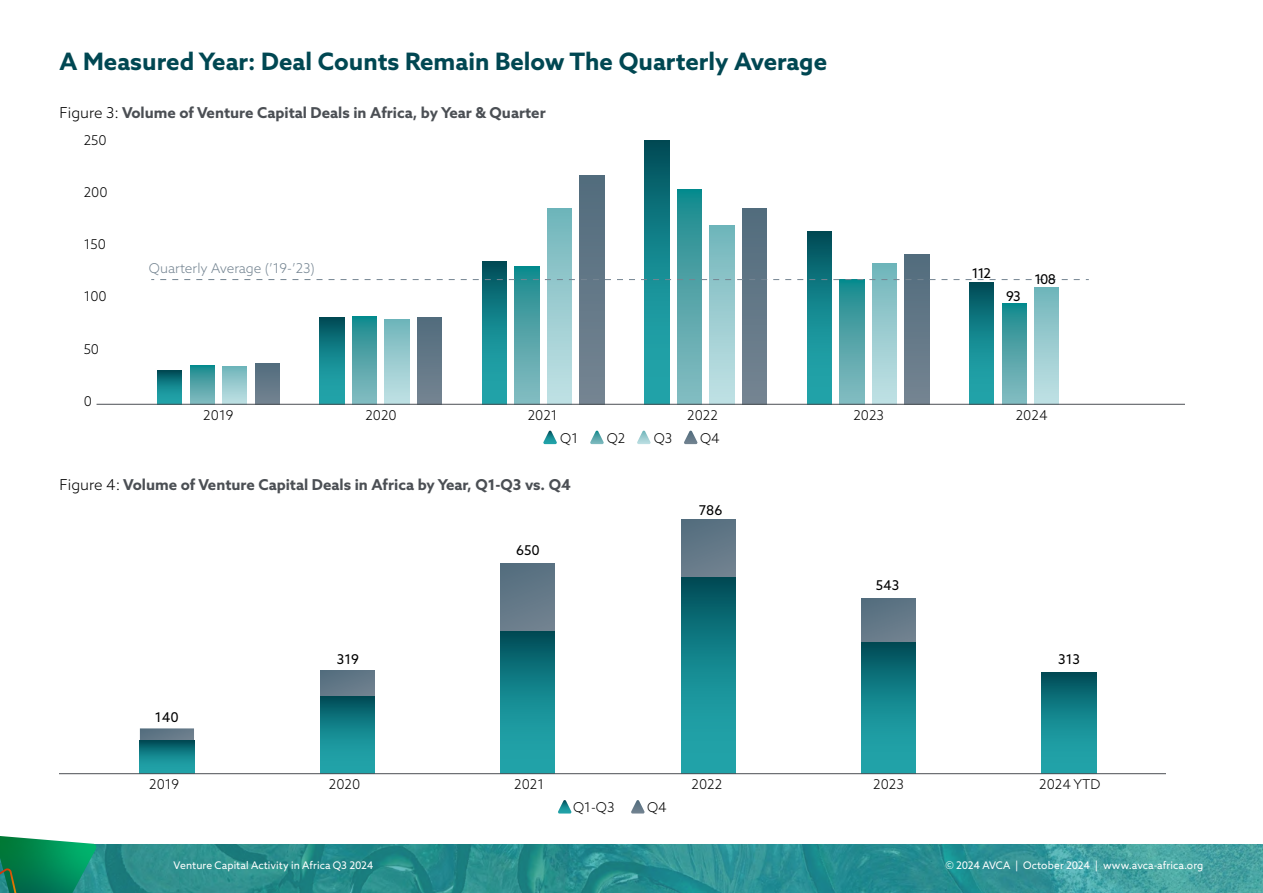
<style>
.page{position:relative;width:1263px;height:893px;background:#fff}
.page>*{position:absolute;margin:0;border:0;box-sizing:border-box;transform-origin:0 0}
.Body_Copy{font:700 24px "Azo Sans";color:#004752}
.Body_Copy-2{font:700 15px "Azo Sans";color:#4b4f54}
.t1{font:300 13.5px "Azo Sans";color:#000}
.t2{font:13.5px "Azo Sans";color:#000}
.t3{font:300 13.5px "Azo Sans";color:#758592}
.t4{font:10.5px "Azo Sans";letter-spacing:.005em;color:#fff}
.s1{font-weight:300;color:#000}
</style>
<div class="page">
<div style="left:255px;top:363px;width:24px;height:41px;background:linear-gradient(to bottom,#516c7d,#748491)"></div>
<div style="left:417px;top:318px;width:25px;height:86px;background:linear-gradient(to bottom,#516c7d,#748492)"></div>
<div style="left:580px;top:175px;width:24px;height:229px;background:linear-gradient(to bottom,#516c7d,#758492)"></div>
<div style="left:742px;top:209px;width:25px;height:195px;background:linear-gradient(to bottom,#516c7d,#758492)"></div>
<div style="left:905px;top:255px;width:24px;height:149px;background:linear-gradient(to bottom,#516c7d,#758492)"></div>
<div style="left:223px;top:366px;width:24px;height:38px;background:linear-gradient(to bottom,#70b5ba,#bfe0e3)"></div>
<div style="left:385px;top:320px;width:24px;height:84px;background:linear-gradient(to bottom,#72b6bb,#c1e1e5)"></div>
<div style="left:547px;top:209px;width:25px;height:195px;background:linear-gradient(to bottom,#71b6bb,#c3e2e6)"></div>
<div style="left:710px;top:225px;width:24px;height:179px;background:linear-gradient(to bottom,#71b6bb,#c3e2e6)"></div>
<div style="left:872px;top:263px;width:24px;height:141px;background:linear-gradient(to bottom,#71b6bb,#c3e2e6)"></div>
<div style="left:1034px;top:287px;width:25px;height:117px;background:linear-gradient(to bottom,#71b6bb,#c3e2e6)"></div>
<div style="left:190px;top:365px;width:24px;height:39px;background:linear-gradient(to bottom,#188a8e,#88bcc1)"></div>
<div style="left:352px;top:316px;width:25px;height:88px;background:linear-gradient(to bottom,#188a8e,#88bdc2)"></div>
<div style="left:515px;top:266px;width:24px;height:138px;background:linear-gradient(to bottom,#188a8e,#89bdc2)"></div>
<div style="left:677px;top:189px;width:25px;height:215px;background:linear-gradient(to bottom,#188a8e,#8bbec3)"></div>
<div style="left:840px;top:280px;width:24px;height:124px;background:linear-gradient(to bottom,#1a8b8f,#89bdc2)"></div>
<div style="left:1002px;top:303px;width:24px;height:101px;background:linear-gradient(to bottom,#188a8e,#8abdc3)"></div>
<svg style="left:158px;top:371px;width:24px;height:33px"></svg>
<div style="left:320px;top:318px;width:24px;height:86px;background:linear-gradient(to bottom,#035963,#26b1b6)"></div>
<svg style="left:482px;top:261px;width:25px;height:143px"></svg>
<svg style="left:645px;top:141px;width:24px;height:263px"></svg>
<svg style="left:807px;top:232px;width:24px;height:172px"></svg>
<svg style="left:970px;top:283px;width:24px;height:121px"></svg>
<svg style="left:543px;top:431px;width:14px;height:13px"></svg>
<svg style="left:590px;top:431px;width:14px;height:13px"></svg>
<svg style="left:637px;top:431px;width:14px;height:13px"></svg>
<svg style="left:684px;top:431px;width:14px;height:13px"></svg>
<hr style="left:97px;top:404px;width:1087px;height:1px;background:#4b4f54">
<svg style="left:160px;top:279px;width:929px;height:1px"></svg>
<svg style="left:140px;top:728px;width:54px;height:13px"></svg>
<svg style="left:320px;top:670px;width:54px;height:26px"></svg>
<svg style="left:501px;top:563px;width:54px;height:69px"></svg>
<svg style="left:681px;top:519px;width:54px;height:59px"></svg>
<svg style="left:861px;top:598px;width:55px;height:45px"></svg>
<svg style="left:140px;top:741px;width:54px;height:32px"></svg>
<svg style="left:320px;top:696px;width:54px;height:77px"></svg>
<svg style="left:501px;top:632px;width:54px;height:141px"></svg>
<svg style="left:681px;top:578px;width:54px;height:195px"></svg>
<svg style="left:861px;top:643px;width:55px;height:130px"></svg>
<svg style="left:1042px;top:672px;width:54px;height:101px"></svg>
<svg style="left:558px;top:800px;width:14px;height:13px"></svg>
<svg style="left:631px;top:800px;width:14px;height:13px"></svg>
<hr style="left:60px;top:773px;width:1105px;height:1px;background:#4b4f54">
<img style="left:97px;top:844px;width:1166px;height:49px">
<svg style="left:0;top:836px;width:97px;height:57px"></svg>
<p class="Body_Copy" style="left:60px;top:46px;width:769px">A Measured Year: Deal Counts Remain Below The Quarterly Average</p>
<p class="Body_Copy-2" style="left:60px;top:102px;width:488px"><span class="s1">Figure 3:</span> Volume of Venture Capital Deals in Africa, by Year &amp; Quarter</p>
<p class="t1" style="left:84px;top:131px;width:24px">250</p>
<p class="t1" style="left:84px;top:183px;width:25px">200</p>
<p class="t1" style="left:84px;top:236px;width:24px">150</p>
<p class="t1" style="left:84px;top:288px;width:25px">100</p>
<p class="t1" style="left:84px;top:340px;width:17px">50</p>
<p class="t1" style="left:84px;top:392px;width:10px">0</p>
<p class="t3" style="left:149px;top:259px;width:167px">Quarterly Average (’19-’23)</p>
<p class="t1" style="left:203px;top:406px;width:32px">2019</p>
<p class="t1" style="left:365px;top:406px;width:33px">2020</p>
<p class="t1" style="left:528px;top:406px;width:31px">2021</p>
<p class="t1" style="left:687px;top:406px;width:32px">2022</p>
<p class="t1" style="left:560px;top:429px;width:19px">Q1</p>
<p class="t1" style="left:607px;top:429px;width:20px">Q2</p>
<p class="t1" style="left:654px;top:429px;width:20px">Q3</p>
<p class="t1" style="left:700px;top:429px;width:21px">Q4</p>
<p class="Body_Copy-2" style="left:60px;top:475px;width:513px"><span class="s1">Figure 4:</span> Volume of Venture Capital Deals in Africa by Year, Q1-Q3 vs. Q4</p>
<p class="t2" style="left:155px;top:708px;width:25px">140</p>
<p class="t2" style="left:337px;top:650px;width:24px">319</p>
<p class="t2" style="left:516px;top:542px;width:25px">650</p>
<p class="t2" style="left:699px;top:501px;width:25px">786</p>
<p class="t1" style="left:149px;top:775px;width:32px">2019</p>
<p class="t1" style="left:329px;top:775px;width:33px">2020</p>
<p class="t1" style="left:514px;top:775px;width:31px">2021</p>
<p class="t1" style="left:691px;top:775px;width:32px">2022</p>
<p class="t1" style="left:573px;top:799px;width:43px">Q1-Q3</p>
<p class="t1" style="left:647px;top:799px;width:21px">Q4</p>
<p class="t2" style="left:972px;top:265px;width:21px">112</p>
<p class="t2" style="left:1006px;top:287px;width:16px">93</p>
<p class="t2" style="left:1034px;top:270px;width:23px">108</p>
<p class="t1" style="left:853px;top:406px;width:32px">2023</p>
<p class="t1" style="left:1016px;top:406px;width:33px">2024</p>
<p class="t2" style="left:876px;top:577px;width:25px">543</p>
<p class="t2" style="left:1058px;top:651px;width:23px">313</p>
<p class="t1" style="left:873px;top:775px;width:32px">2023</p>
<p class="t1" style="left:1039px;top:775px;width:63px">2024 YTD</p>
<p class="t4" style="left:174px;top:859px;width:201px">Venture Capital Activity in Africa Q3 2024</p>
<p class="t4" style="left:945px;top:859px;width:260px">© 2024 AVCA | October 2024 | www.avca-africa.org</p>
</div>
